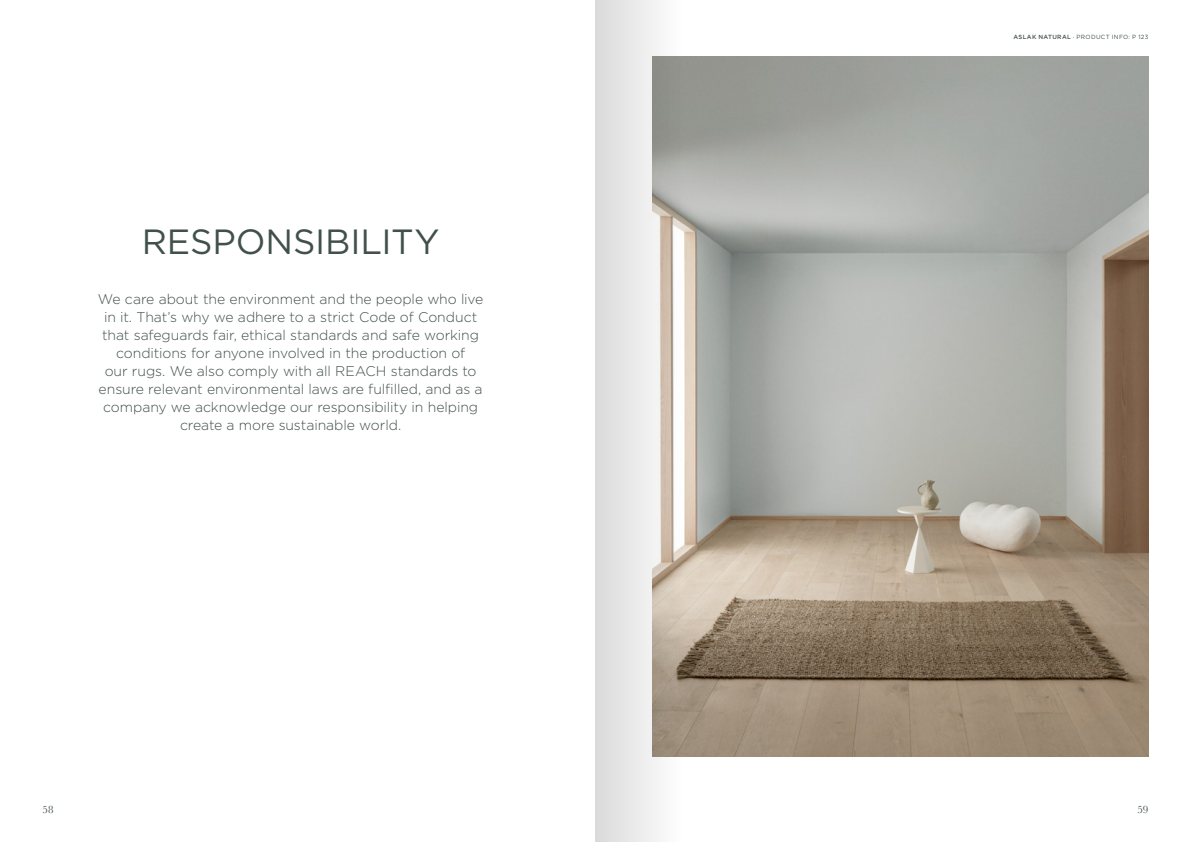
<style>
.page{position:relative;width:1191px;height:842px;background:#fff}
.page>*{position:absolute;margin:0;border:0;box-sizing:border-box;transform-origin:0 0}
.t1{font:35px "Gotham Pro";letter-spacing:-.005em;color:#41504b}
.t2{font:300 14px/18px "Gotham Pro";letter-spacing:-.005em;color:#41504b;text-align:center}
.t3{font:11px "Baskerville";color:#41504b}
.t4{font:6px "Gotham Pro";letter-spacing:.06em;color:#41504b}
.s1{font-weight:500}
</style>
<div class="page">
<img style="left:683px;top:57px;width:465px;height:700px">
<svg style="left:595px;top:0;width:88px;height:842px;fill:#e4e4e4"></svg>
<h1 class="t1" style="left:142px;top:222px;width:299px">RESPONSIBILITY</h1>
<p class="t2" style="left:98px;top:290px;width:387px">We care about the environment and the people who live in it. That’s why we adhere to a strict Code of Conduct that safeguards fair, ethical standards and safe working conditions for anyone involved in the production of<br>our rugs. We also comply with all REACH standards to ensure relevant environmental laws are fulfilled, and as a company we acknowledge our responsibility in helping create a more sustainable world.</p>
<p class="t4" style="left:1013px;top:34px;width:136px"><span class="s1">ASLAK NATURAL</span> · PRODUCT INFO: P 123</p>
<p class="t3" style="left:43px;top:802px;width:13px">58</p>
<p class="t3" style="left:1137px;top:802px;width:12px">59</p>
</div>
